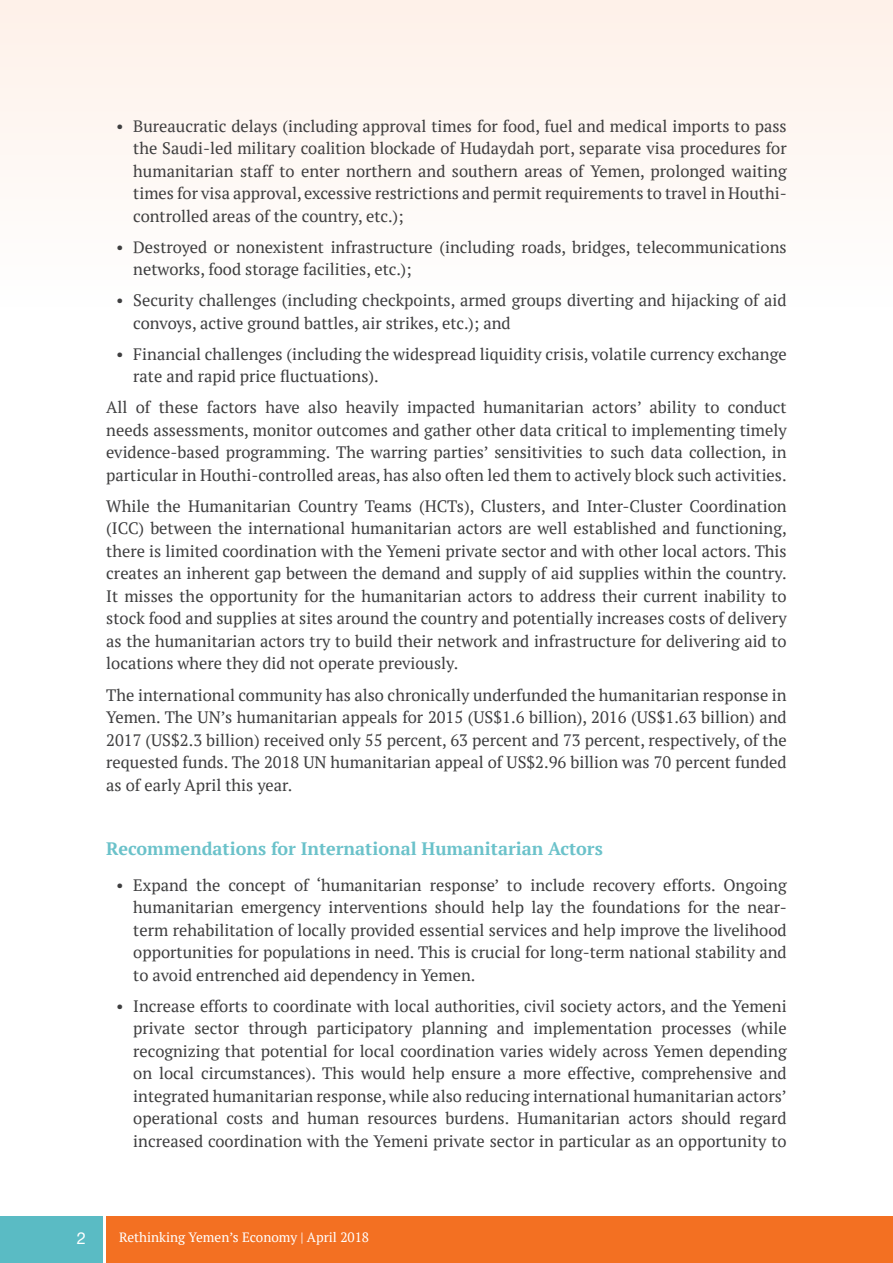
<style>
.page{position:relative;width:893px;height:1263px;background:#fff}
.page>*{position:absolute;margin:0;border:0;box-sizing:border-box;transform-origin:0 0}
.عنوان_2{font:700 18px "PT Serif";color:#6bc2ca}
.text{font:16.5px/22.5px "PT Serif";color:#3e3e3f;text-align:justify}
.t1{font:16.5px "Helvetica Neue LT Pro";color:#fff}
.t2{font:13.5px "PT Serif";color:#fff}
</style>
<div class="page">
<div style="left:0;top:1216px;width:102px;height:47px;background:#5abbc4"></div>
<div style="left:106px;top:1216px;width:787px;height:47px;background:#f37022"></div>
<div style="left:0;top:0;width:893px;height:306px;background:#fef7f3"></div>
<p class="text" style="left:133px;top:115px;width:655px;text-indent:-17px">• Bureaucratic delays (including approval times for food, fuel and medical imports to pass the Saudi-led military coalition blockade of Hudaydah port, separate visa procedures for humanitarian staff to enter northern and southern areas of Yemen, prolonged waiting times for visa approval, excessive restrictions and permit requirements to travel in Houthi&shy;controlled areas of the country, etc.);</p>
<p class="text" style="left:133px;top:236px;width:655px;text-indent:-17px">• Destroyed or nonexistent infrastructure (including roads, bridges, telecommunications networks, food storage facilities, etc.);</p>
<p class="text" style="left:133px;top:289px;width:655px;text-indent:-17px">• Security challenges (including checkpoints, armed groups diverting and hijacking of aid convoys, active ground battles, air strikes, etc.); and</p>
<p class="text" style="left:133px;top:343px;width:655px;text-indent:-17px">• Financial challenges (including the widespread liquidity crisis, volatile currency exchange rate and rapid price fluctuations).</p>
<p class="text" style="left:106px;top:396px;width:682px">All of these factors have also heavily impacted humanitarian actors’ ability to conduct needs assessments, monitor outcomes and gather other data critical to implementing timely evidence-based programming. The warring parties’ sensitivities to such data collection, in particular in Houthi-controlled areas, has also often led them to actively block such activities.</p>
<p class="text" style="left:106px;top:495px;width:682px">While the Humanitarian Country Teams (HCTs), Clusters, and Inter-Cluster Coordination (ICC) between the international humanitarian actors are well established and functioning, there is limited coordination with the Yemeni private sector and with other local actors. This creates an inherent gap between the demand and supply of aid supplies within the country.<br>It misses the opportunity for the humanitarian actors to address their current inability to stock food and supplies at sites around the country and potentially increases costs of delivery as the humanitarian actors try to build their network and infrastructure for delivering aid to locations where they did not operate previously.</p>
<p class="text" style="left:106px;top:683px;width:682px">The international community has also chronically underfunded the humanitarian response in Yemen. The UN’s humanitarian appeals for 2015 (US$1.6 billion), 2016 (US$1.63 billion) and 2017 (US$2.3 billion) received only 55 percent, 63 percent and 73 percent, respectively, of the requested funds. The 2018 UN humanitarian appeal of US$2.96 billion was 70 percent funded as of early April this year.</p>
<p class="عنوان_2" style="left:106px;top:837px;width:498px">Recommendations for International Humanitarian Actors</p>
<p class="text" style="left:133px;top:873px;width:655px;text-indent:-17px">• Expand the concept of ‘humanitarian response’ to include recovery efforts. Ongoing humanitarian emergency interventions should help lay the foundations for the near&shy;term rehabilitation of locally provided essential services and help improve the livelihood opportunities for populations in need. This is crucial for long-term national stability and to avoid entrenched aid dependency in Yemen.</p>
<p class="text" style="left:133px;top:994px;width:655px;text-indent:-17px">• Increase efforts to coordinate with local authorities, civil society actors, and the Yemeni private sector through participatory planning and implementation processes (while recognizing that potential for local coordination varies widely across Yemen depending on local circumstances). This would help ensure a more effective, comprehensive and integrated humanitarian response, while also reducing international humanitarian actors’ operational costs and human resources burdens. Humanitarian actors should regard increased coordination with the Yemeni private sector in particular as an opportunity to</p>
<p class="t1" style="left:77px;top:1228px;width:11px">2</p>
<p class="t2" style="left:119px;top:1228px;width:252px">Rethinking Yemen’s Economy | April 2018</p>
</div>
